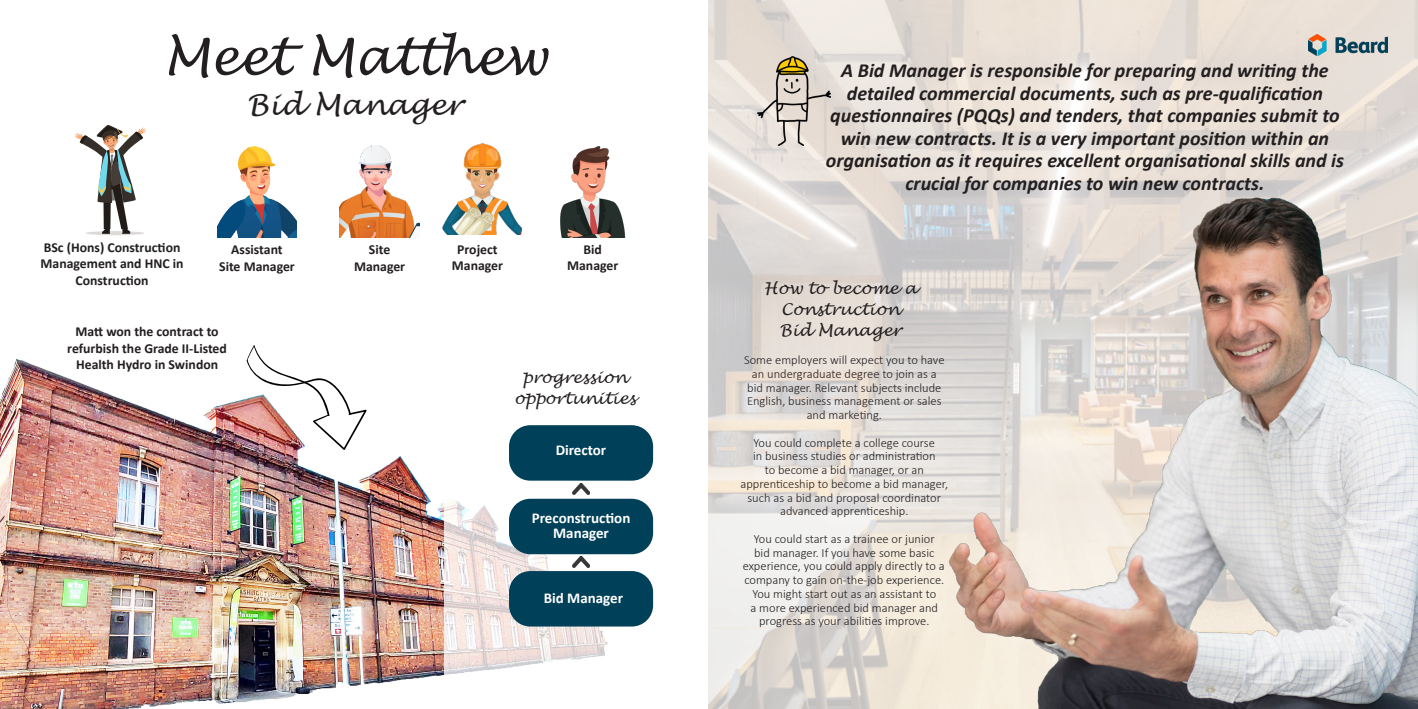
<style>
.page{position:relative;width:1418px;height:709px;background:#fff}
.page>*{position:absolute;margin:0;border:0;box-sizing:border-box;transform-origin:0 0}
.t1{font:italic 50px "Lucida Handwriting";color:#231f20}
.t2{font:italic 28.75px "Lucida Handwriting";color:#231f20}
.t3{font:italic 700 20px/22.5px "Calibri";color:#231f20;text-align:center}
.t4{font:italic 16.25px "Lucida Handwriting";color:#231f20}
.t5{font:700 15px "Calibri";color:#fff}
.t6{font:700 13.75px/16.5px "Calibri";color:#231f20;text-align:center}
.t7{font:300 12.5px/13.8px "Calibri";color:#231f20;text-align:center}
</style>
<div class="page">
<img style="left:709px;top:0;width:708px;height:709px">
<img style="left:948px;top:197px;width:469px;height:512px">
<img style="left:757px;top:57px;width:73px;height:88px">
<img style="left:0;top:359px;width:444px;height:350px">
<svg style="left:246px;top:345px;width:121px;height:105px"></svg>
<svg style="left:444px;top:425px;width:210px;height:250px"></svg>
<div style="left:509px;top:425px;width:144px;height:55px;background:#004059;border-radius:21px"></div>
<div style="left:509px;top:499px;width:144px;height:55px;background:#004059;border-radius:21px"></div>
<div style="left:509px;top:571px;width:144px;height:55px;background:#004059;border-radius:21px"></div>
<hr style="left:85px;top:231px;width:59px;height:4px;background:#ded9d9;border-radius:50%">
<svg style="left:75px;top:125px;width:71px;height:109px"></svg>
<img style="left:442px;top:144px;width:79px;height:91px">
<img style="left:217px;top:146px;width:80px;height:92px">
<img style="left:560px;top:147px;width:66px;height:91px">
<img style="left:340px;top:146px;width:79px;height:92px">
<img style="left:572px;top:557px;width:17px;height:10px">
<img style="left:572px;top:484px;width:17px;height:10px">
<img style="left:1307px;top:34px;width:80px;height:22px">
<p class="t1" style="left:163px;top:27px;width:385px">Meet Matthew</p>
<p class="t2" style="left:247px;top:87px;width:217px">Bid Manager</p>
<p class="t6" style="left:41px;top:239px;width:145px">BSc (Hons) Construction<br>Management and HNC in<br>Construction</p>
<p class="t6" style="left:231px;top:241px;width:53px">Assistant</p>
<p class="t6" style="left:219px;top:257px;width:77px">Site Manager</p>
<p class="t6" style="left:369px;top:241px;width:23px">Site</p>
<p class="t6" style="left:354px;top:257px;width:53px">Manager</p>
<p class="t6" style="left:457px;top:240px;width:42px">Project</p>
<p class="t6" style="left:452px;top:257px;width:53px">Manager</p>
<p class="t6" style="left:583px;top:240px;width:20px">Bid</p>
<p class="t6" style="left:567px;top:257px;width:53px">Manager</p>
<p class="t6" style="left:67px;top:323px;width:161px">Matt won the contract to refurbish the Grade II-Listed<br>Health Hydro in Swindon</p>
<p class="t4" style="left:522px;top:367px;width:106px">progression</p>
<p class="t4" style="left:514px;top:389px;width:123px">opportunities</p>
<p class="t5" style="left:555px;top:440px;width:52px">Director</p>
<p class="t5" style="left:532px;top:507px;width:100px">Preconstruction</p>
<p class="t5" style="left:553px;top:522px;width:57px">Manager</p>
<p class="t5" style="left:543px;top:587px;width:81px">Bid Manager</p>
<p class="t3" style="left:826px;top:59px;width:519px">A Bid Manager is responsible for preparing and writing the detailed commercial documents, such as pre-qualification questionnaires (PQQs) and tenders, that companies submit to win new contracts. It is a very important position within an organisation as it requires excellent organisational skills and is crucial for companies to win new contracts.</p>
<p class="t4" style="left:763px;top:278px;width:155px">How to become a</p>
<p class="t4" style="left:781px;top:299px;width:120px">Construction</p>
<p class="t4" style="left:779px;top:321px;width:123px">Bid Manager</p>
<p class="t7" style="left:744px;top:353px;width:202px">Some employers will expect you to have an undergraduate degree to join as a bid manager. Relevant subjects include English, business management or sales and marketing.</p>
<p class="t7" style="left:740px;top:435px;width:209px">You could complete a college course<br>in business studies or administration<br>to become a bid manager, or an apprenticeship to become a bid manager, such as a bid and proposal coordinator advanced apprenticeship.</p>
<p class="t7" style="left:742px;top:532px;width:203px">You could start as a trainee or junior<br>bid manager. If you have some basic experience, you could apply directly to a company to gain on-the-job experience.<br>You might start out as an assistant to<br>a more experienced bid manager and progress as your abilities improve.</p>
</div>
